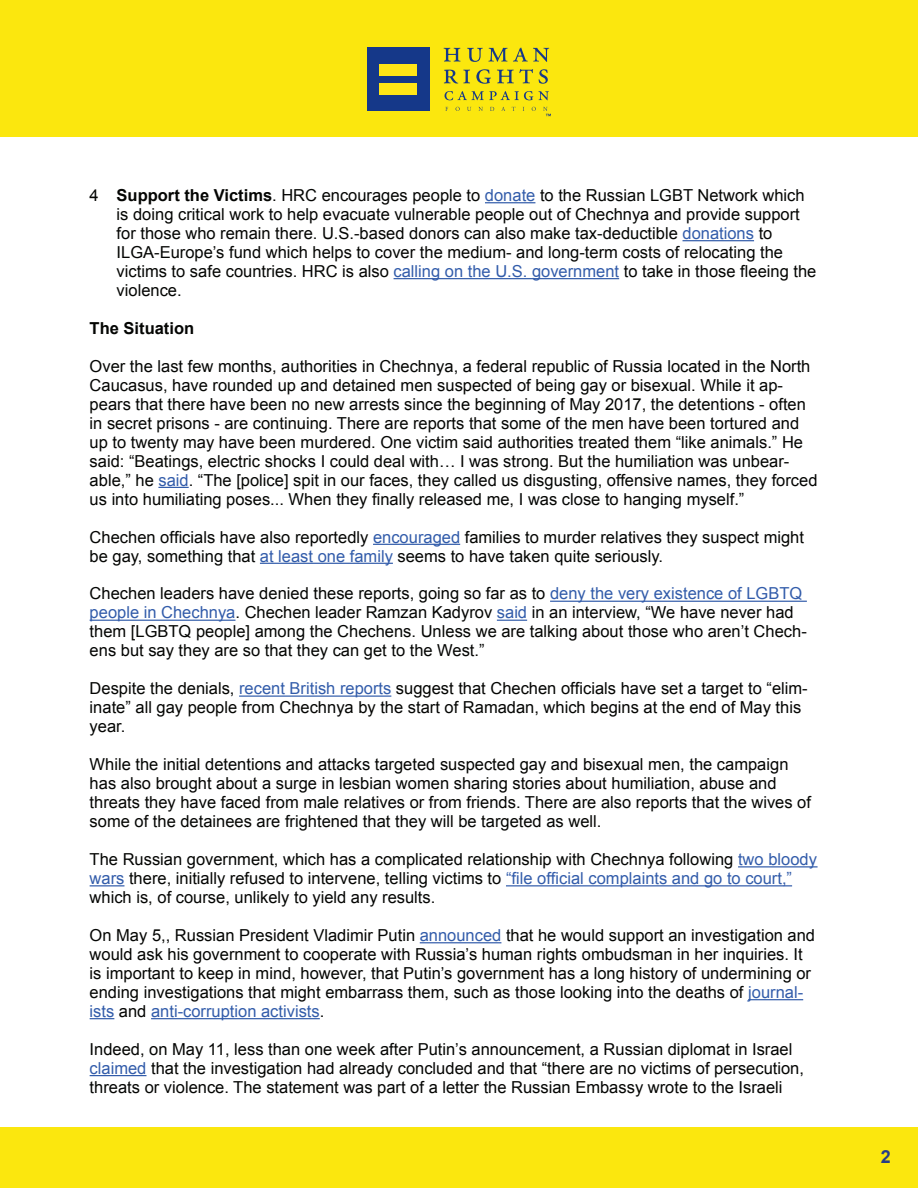
<style>
.page{position:relative;width:918px;height:1188px;background:#fff}
.page>*{position:absolute;margin:0;border:0;box-sizing:border-box;transform-origin:0 0}
.t1{font:700 18px "Arial";color:#263c87}
.t2{font:16.5px/18.9px "Arial";color:#040503}
.t3{font:700 16.5px "Arial";color:#040503}
.s1{font-weight:700}
.s2{color:#325caa}
</style>
<div class="page">
<div style="left:0;top:0;width:918px;height:136px;background:#fbe70e"></div>
<div style="left:0;top:1128px;width:918px;height:60px;background:#fbe70e"></div>
<div style="left:367px;top:48px;width:63px;height:63px;background:#153889"></div>
<div style="left:380px;top:64px;width:37px;height:12px;background:#ffe616"></div>
<div style="left:380px;top:83px;width:37px;height:12px;background:#ffe616"></div>
<svg style="left:444px;top:48px;width:17px;height:14px"></svg>
<svg style="left:467px;top:47px;width:82px;height:15px"></svg>
<svg style="left:444px;top:70px;width:26px;height:13px"></svg>
<svg style="left:476px;top:69px;width:15px;height:15px"></svg>
<svg style="left:497px;top:69px;width:36px;height:14px"></svg>
<svg style="left:539px;top:69px;width:9px;height:15px"></svg>
<svg style="left:445px;top:91px;width:104px;height:9px"></svg>
<svg style="left:467px;top:107px;width:4px;height:4px"></svg>
<svg style="left:478px;top:107px;width:5px;height:4px"></svg>
<svg style="left:490px;top:107px;width:4px;height:4px"></svg>
<svg style="left:532px;top:107px;width:4px;height:4px"></svg>
<svg style="left:543px;top:107px;width:8px;height:9px"></svg>
<hr style="left:485px;top:202px;width:50px;height:1px;background:#325caa">
<hr style="left:683px;top:240px;width:71px;height:1px;background:#325caa">
<hr style="left:394px;top:278px;width:225px;height:1px;background:#325caa">
<hr style="left:158px;top:487px;width:31px;height:1px;background:#325caa">
<hr style="left:373px;top:544px;width:87px;height:1px;background:#325caa">
<hr style="left:260px;top:563px;width:133px;height:1px;background:#325caa">
<hr style="left:550px;top:601px;width:257px;height:1px;background:#325caa">
<hr style="left:90px;top:620px;width:145px;height:1px;background:#325caa">
<hr style="left:497px;top:620px;width:30px;height:1px;background:#325caa">
<hr style="left:239px;top:696px;width:152px;height:1px;background:#325caa">
<hr style="left:738px;top:866px;width:80px;height:1px;background:#325caa">
<hr style="left:90px;top:885px;width:34px;height:1px;background:#325caa">
<hr style="left:506px;top:885px;width:286px;height:1px;background:#325caa">
<hr style="left:420px;top:942px;width:81px;height:1px;background:#325caa">
<hr style="left:748px;top:999px;width:55px;height:1px;background:#325caa">
<svg style="left:90px;top:1018px;width:24px;height:1px"></svg>
<hr style="left:151px;top:1018px;width:169px;height:1px;background:#325caa">
<hr style="left:90px;top:1075px;width:56px;height:1px;background:#325caa">
<p class="t2" style="left:117px;top:186px;width:701px;text-indent:-27px">4 <span class="s1">Support the Victims</span>. HRC encourages people to <span class="s2">donate</span> to the Russian LGBT Network which is doing critical work to help evacuate vulnerable people out of Chechnya and provide support for those who remain there. U.S.-based donors can also make tax-deductible <span class="s2">donations</span> to ILGA-Europe’s fund which helps to cover the medium- and long-term costs of relocating the victims to safe countries. HRC is also <span class="s2">calling on the U.S. government</span> to take in those fleeing the violence.</p>
<p class="t3" style="left:90px;top:317px;width:106px">The Situation</p>
<p class="t2" style="left:90px;top:357px;width:729px">Over the last few months, authorities in Chechnya, a federal republic of Russia located in the North Caucasus, have rounded up and detained men suspected of being gay or bisexual. While it ap&shy;pears that there have been no new arrests since the beginning of May 2017, the detentions - often in secret prisons - are continuing. There are reports that some of the men have been tortured and up to twenty may have been murdered. One victim said authorities treated them “like animals.” He said: “Beatings, electric shocks I could deal with… I was strong. But the humiliation was unbear&shy;able,” he <span class="s2">said</span>. “The [police] spit in our faces, they called us disgusting, offensive names, they forced us into humiliating poses... When they finally released me, I was close to hanging myself.”</p>
<p class="t2" style="left:90px;top:527px;width:716px">Chechen officials have also reportedly <span class="s2">encouraged</span> families to murder relatives they suspect might be gay, something that <span class="s2">at least one family</span> seems to have taken quite seriously.</p>
<p class="t2" style="left:90px;top:584px;width:719px">Chechen leaders have denied these reports, going so far as to <span class="s2">deny the very existence of LGBTQ people in Chechnya</span>. Chechen leader Ramzan Kadyrov <span class="s2">said</span> in an interview, “We have never had them [LGBTQ people] among the Chechens. Unless we are talking about those who aren’t Chech&shy;ens but say they are so that they can get to the West.”</p>
<p class="t2" style="left:90px;top:679px;width:720px">Despite the denials, <span class="s2">recent British reports</span> suggest that Chechen officials have set a target to “elim&shy;inate” all gay people from Chechnya by the start of Ramadan, which begins at the end of May this year.</p>
<p class="t2" style="left:90px;top:755px;width:723px">While the initial detentions and attacks targeted suspected gay and bisexual men, the campaign has also brought about a surge in lesbian women sharing stories about humiliation, abuse and threats they have faced from male relatives or from friends. There are also reports that the wives of some of the detainees are frightened that they will be targeted as well.</p>
<p class="t2" style="left:90px;top:850px;width:729px">The Russian government, which has a complicated relationship with Chechnya following <span class="s2">two bloody wars</span> there, initially refused to intervene, telling victims to <span class="s2">“file official complaints and go to court,” </span>which is, of course, unlikely to yield any results.</p>
<p class="t2" style="left:90px;top:926px;width:727px">On May 5,, Russian President Vladimir Putin <span class="s2">announced</span> that he would support an investigation and would ask his government to cooperate with Russia’s human rights ombudsman in her inquiries. It is important to keep in mind, however, that Putin’s government has a long history of undermining or ending investigations that might embarrass them, such as those looking into the deaths of <span class="s2">journal&shy;ists</span> and <span class="s2">anti-corruption activists</span>.</p>
<p class="t2" style="left:90px;top:1040px;width:716px">Indeed, on May 11, less than one week after Putin’s announcement, a Russian diplomat in Israel <span class="s2">claimed</span> that the investigation had already concluded and that “there are no victims of persecution, threats or violence. The statement was part of a letter the Russian Embassy wrote to the Israeli</p>
<p class="t1" style="left:881px;top:1144px;width:12px">2</p>
</div>
